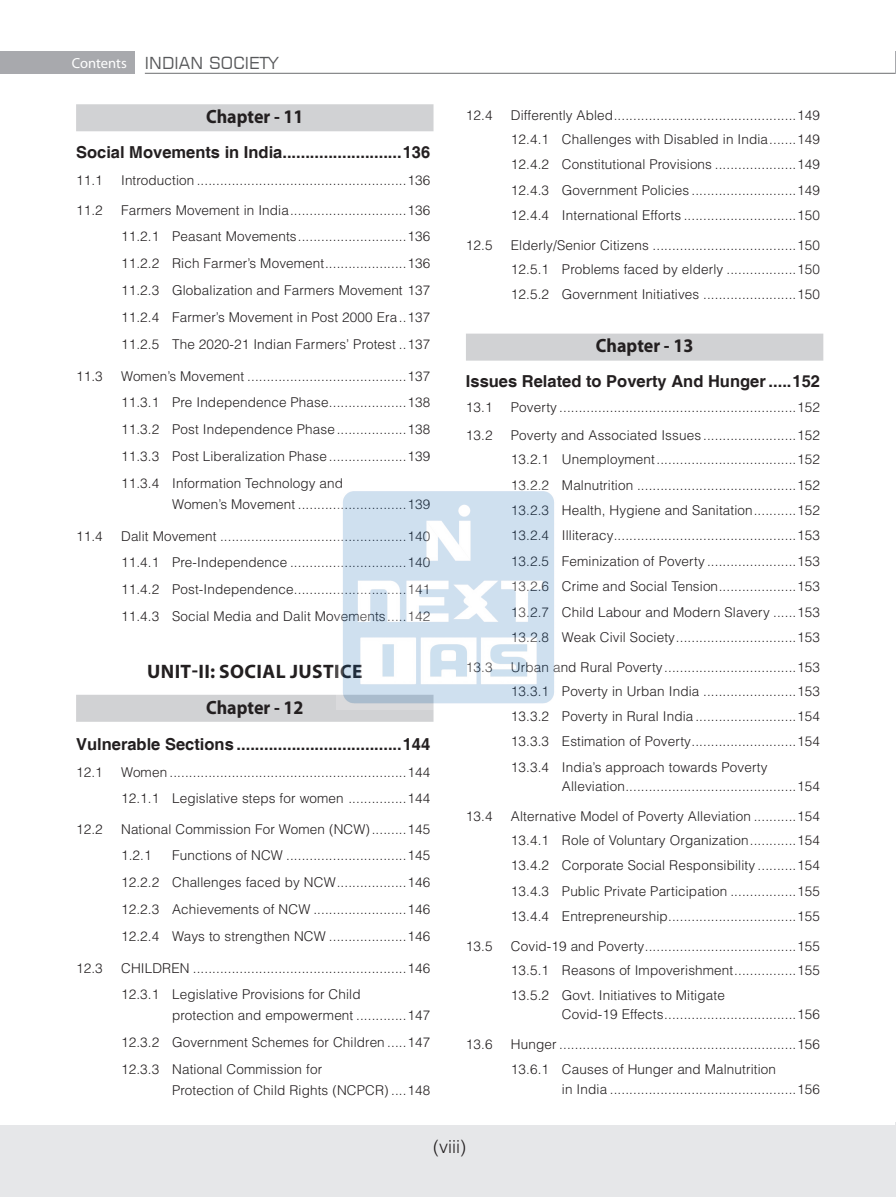
<style>
.page{position:relative;width:896px;height:1197px;background:#fff}
.page>*{position:absolute;margin:0;border:0;box-sizing:border-box;transform-origin:0 0}
.t1{font:700 19.5px "Myriad Pro";letter-spacing:.02em;color:#231f20}
.t2{font:700 19.2px "Myriad Pro";color:#231f20;scale:.93 1}
.t3{font:300 18px "Helvetica";color:#231f20}
.t4{font:700 16.5px "Helvetica";color:#231f20}
.t5{font:16.5px "Square 721 BT";letter-spacing:.005em;color:#57585a}
.t6{font:14.55px "Myriad Pro";letter-spacing:-.005em;color:#fff}
.t7{font:300 13.5px/21.1px "Helvetica";letter-spacing:.01em;color:#231f20}
</style>
<div class="page">
<div style="left:0;top:1125px;width:896px;height:71px;background:#e6e7e9"></div>
<div style="left:0;top:51px;width:135px;height:23px;background:#a8a9ad"></div>
<hr style="left:145px;top:73px;width:750px;height:1px;background:#6c6d70">
<hr style="left:895px;top:1121px;width:1px;height:75px;background:#e6e7e9">
<svg style="left:895px;top:51px;width:1px;height:23px"></svg>
<div style="left:76px;top:104px;width:357px;height:27px;background:#d1d2d4"></div>
<div style="left:76px;top:694px;width:357px;height:27px;background:#d1d2d4"></div>
<div style="left:466px;top:333px;width:357px;height:27px;background:#d1d2d4"></div>
<img style="left:336px;top:491px;width:218px;height:218px">
<p class="t6" style="left:72px;top:54px;width:57px">Contents</p>
<p class="t5" style="left:145px;top:52px;width:135px">INDIAN SOCIETY</p>
<p class="t2" style="left:206px;top:104px;width:106px">Chapter - 11</p>
<p class="t4" style="left:76px;top:142px;width:355px">Social Movements in India..........................136</p>
<p class="t7" style="left:76px;top:169px;width:28px">11.1</p>
<p class="t7" style="left:121px;top:169px;width:311px">Introduction ......................................................136</p>
<p class="t7" style="left:76px;top:199px;width:28px">11.2</p>
<p class="t7" style="left:121px;top:199px;width:311px">Farmers Movement in India..............................136</p>
<p class="t7" style="left:121px;top:225px;width:310px">11.2.1 Peasant Movements............................136</p>
<p class="t7" style="left:121px;top:252px;width:310px">11.2.2 Rich Farmer’s Movement.....................136</p>
<p class="t7" style="left:121px;top:279px;width:310px">11.2.3 Globalization and Farmers Movement 137</p>
<p class="t7" style="left:121px;top:306px;width:310px">11.2.4 Farmer’s Movement in Post 2000 Era..137</p>
<p class="t7" style="left:121px;top:333px;width:310px">11.2.5 The 2020-21 Indian Farmers’ Protest ..137</p>
<p class="t7" style="left:76px;top:365px;width:28px">11.3</p>
<p class="t7" style="left:121px;top:365px;width:311px">Women’s Movement .........................................137</p>
<p class="t7" style="left:121px;top:391px;width:310px">11.3.1 Pre Independence Phase....................138</p>
<p class="t7" style="left:121px;top:418px;width:310px">11.3.2 Post Independence Phase..................138</p>
<p class="t7" style="left:121px;top:445px;width:310px">11.3.3 Post Liberalization Phase ....................139</p>
<p class="t7" style="left:172px;top:472px;width:259px;text-indent:-51px">11.3.4 Information Technology and<br>Women’s Movement ............................139</p>
<p class="t7" style="left:76px;top:525px;width:28px">11.4</p>
<p class="t7" style="left:121px;top:525px;width:311px">Dalit Movement ................................................140</p>
<p class="t7" style="left:121px;top:550px;width:310px">11.4.1 Pre-Independence ..............................140</p>
<p class="t7" style="left:121px;top:578px;width:310px">11.4.2 Post-Independence.............................141</p>
<p class="t7" style="left:121px;top:605px;width:310px">11.4.3 Social Media and Dalit Movements.....142</p>
<p class="t1" style="left:147px;top:658px;width:217px">UNIT-II: SOCIAL JUSTICE</p>
<p class="t2" style="left:206px;top:694px;width:106px">Chapter - 12</p>
<p class="t4" style="left:76px;top:733px;width:355px">Vulnerable Sections ....................................144</p>
<p class="t7" style="left:76px;top:761px;width:28px">12.1</p>
<p class="t7" style="left:121px;top:761px;width:311px">Women .............................................................144</p>
<p class="t7" style="left:121px;top:786px;width:310px">12.1.1 Legislative steps for women ...............144</p>
<p class="t7" style="left:76px;top:818px;width:28px">12.2</p>
<p class="t7" style="left:121px;top:818px;width:311px">National Commission For Women (NCW).........145</p>
<p class="t7" style="left:121px;top:844px;width:32px">1.2.1</p>
<p class="t7" style="left:172px;top:844px;width:259px">Functions of NCW ...............................145</p>
<p class="t7" style="left:121px;top:871px;width:310px">12.2.2 Challenges faced by NCW..................146</p>
<p class="t7" style="left:121px;top:898px;width:310px">12.2.3 Achievements of NCW ........................146</p>
<p class="t7" style="left:121px;top:925px;width:310px">12.2.4 Ways to strengthen NCW ....................146</p>
<p class="t7" style="left:76px;top:957px;width:28px">12.3</p>
<p class="t7" style="left:121px;top:957px;width:311px">CHILDREN .......................................................146</p>
<p class="t7" style="left:172px;top:982px;width:259px;text-indent:-51px">12.3.1 Legislative Provisions for Child<br>protection and empowerment .............147</p>
<p class="t7" style="left:121px;top:1031px;width:310px">12.3.2 Government Schemes for Children .....147</p>
<p class="t7" style="left:172px;top:1058px;width:259px;text-indent:-51px">12.3.3 National Commission for<br>Protection of Child Rights (NCPCR) ....148</p>
<p class="t7" style="left:466px;top:104px;width:28px">12.4</p>
<p class="t7" style="left:511px;top:104px;width:311px">Differently Abled...............................................149</p>
<p class="t7" style="left:511px;top:128px;width:310px">12.4.1 Challenges with Disabled in India.......149</p>
<p class="t7" style="left:511px;top:154px;width:310px">12.4.2 Constitutional Provisions .....................149</p>
<p class="t7" style="left:511px;top:179px;width:310px">12.4.3 Government Policies ...........................149</p>
<p class="t7" style="left:511px;top:204px;width:310px">12.4.4 International Efforts .............................150</p>
<p class="t7" style="left:466px;top:234px;width:28px">12.5</p>
<p class="t7" style="left:511px;top:234px;width:311px">Elderly/Senior Citizens .....................................150</p>
<p class="t7" style="left:511px;top:258px;width:310px">12.5.1 Problems faced by elderly ..................150</p>
<p class="t7" style="left:511px;top:283px;width:310px">12.5.2 Government Initiatives ........................150</p>
<p class="t2" style="left:596px;top:333px;width:106px">Chapter - 13</p>
<p class="t4" style="left:466px;top:371px;width:355px">Issues Related to Poverty And Hunger .....152</p>
<p class="t7" style="left:466px;top:396px;width:28px">13.1</p>
<p class="t7" style="left:511px;top:396px;width:311px">Poverty .............................................................152</p>
<p class="t7" style="left:466px;top:424px;width:28px">13.2</p>
<p class="t7" style="left:511px;top:424px;width:311px">Poverty and Associated Issues ........................152</p>
<p class="t7" style="left:511px;top:448px;width:310px">13.2.1 Unemployment....................................152</p>
<p class="t7" style="left:511px;top:474px;width:310px">13.2.2 Malnutrition .........................................152</p>
<p class="t7" style="left:511px;top:499px;width:310px">13.2.3 Health, Hygiene and Sanitation...........152</p>
<p class="t7" style="left:511px;top:524px;width:310px">13.2.4 Illiteracy...............................................153</p>
<p class="t7" style="left:511px;top:550px;width:310px">13.2.5 Feminization of Poverty .......................153</p>
<p class="t7" style="left:511px;top:575px;width:310px">13.2.6 Crime and Social Tension....................153</p>
<p class="t7" style="left:511px;top:600px;width:310px">13.2.7 Child Labour and Modern Slavery ......153</p>
<p class="t7" style="left:511px;top:626px;width:310px">13.2.8 Weak Civil Society...............................153</p>
<p class="t7" style="left:466px;top:656px;width:28px">13.3</p>
<p class="t7" style="left:511px;top:656px;width:311px">Urban and Rural Poverty..................................153</p>
<p class="t7" style="left:511px;top:679px;width:310px">13.3.1 Poverty in Urban India ........................153</p>
<p class="t7" style="left:511px;top:705px;width:310px">13.3.2 Poverty in Rural India ..........................154</p>
<p class="t7" style="left:511px;top:730px;width:310px">13.3.3 Estimation of Poverty...........................154</p>
<p class="t7" style="left:562px;top:756px;width:259px;line-height:19.4px;text-indent:-51px">13.3.4 India’s approach towards Poverty<br>Alleviation............................................154</p>
<p class="t7" style="left:466px;top:805px;width:28px">13.4</p>
<p class="t7" style="left:511px;top:805px;width:311px">Alternative Model of Poverty Alleviation ...........154</p>
<p class="t7" style="left:511px;top:829px;width:310px">13.4.1 Role of Voluntary Organization............154</p>
<p class="t7" style="left:511px;top:854px;width:310px">13.4.2 Corporate Social Responsibility ..........154</p>
<p class="t7" style="left:511px;top:879px;width:310px">13.4.3 Public Private Participation .................155</p>
<p class="t7" style="left:511px;top:905px;width:310px">13.4.4 Entrepreneurship.................................155</p>
<p class="t7" style="left:466px;top:934px;width:28px">13.5</p>
<p class="t7" style="left:511px;top:934px;width:311px">Covid-19 and Poverty.......................................155</p>
<p class="t7" style="left:511px;top:958px;width:310px">13.5.1 Reasons of Impoverishment................155</p>
<p class="t7" style="left:562px;top:985px;width:259px;line-height:19.4px;text-indent:-51px">13.5.2 Govt. Initiatives to Mitigate<br>Covid-19 Effects..................................156</p>
<p class="t7" style="left:466px;top:1033px;width:28px">13.6</p>
<p class="t7" style="left:511px;top:1033px;width:311px">Hunger .............................................................156</p>
<p class="t7" style="left:562px;top:1058px;width:259px;line-height:20.2px;text-indent:-51px">13.6.1 Causes of Hunger and Malnutrition<br>in India ................................................156</p>
<p class="t3" style="left:433px;top:1134px;width:34px">(viii)</p>
</div>
